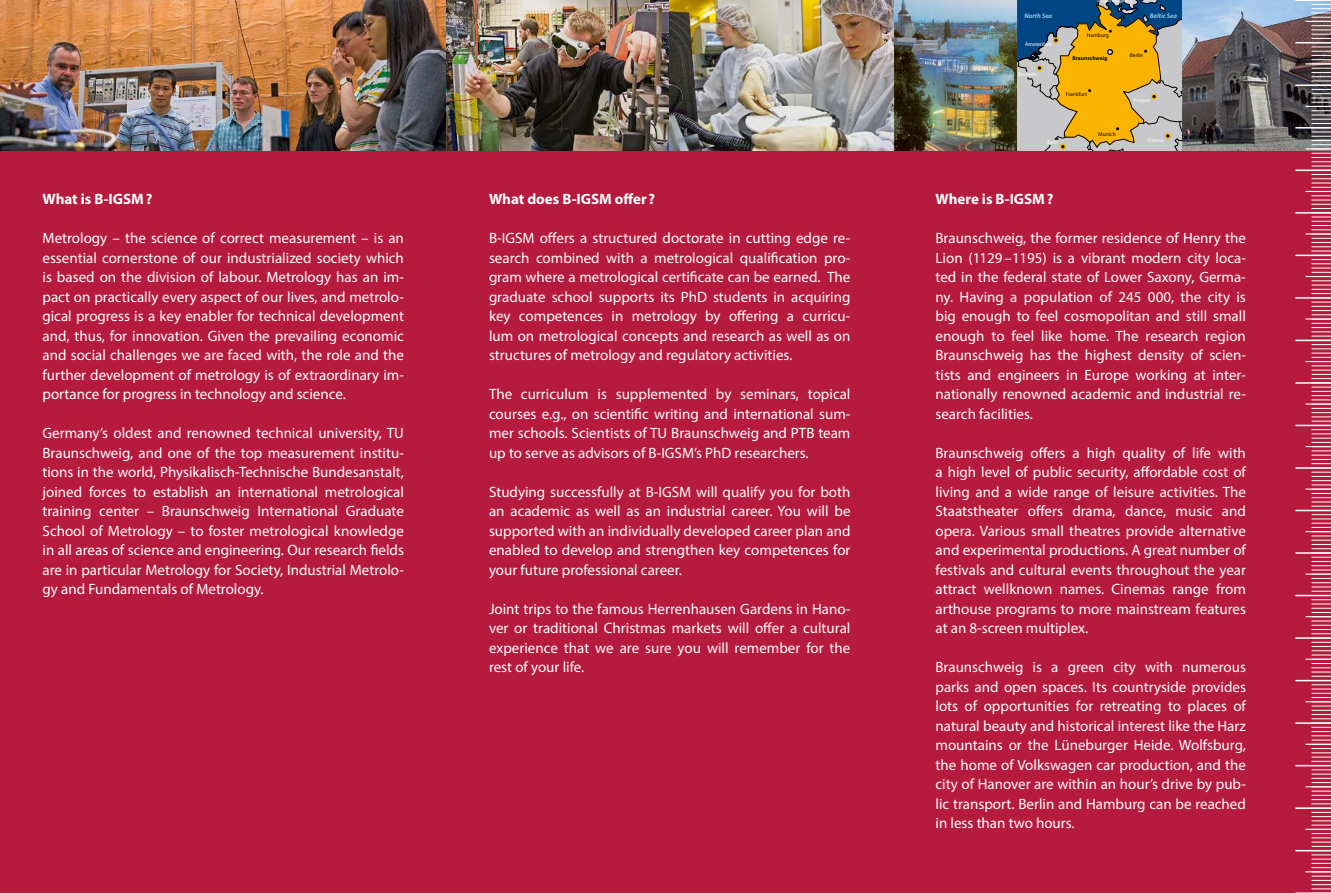
<style>
.page{position:relative;width:1331px;height:893px;background:#b61a3d}
.page>*{position:absolute;margin:0;border:0;box-sizing:border-box;transform-origin:0 0}
.t1{font:15px/19.5px "Myriad Pro";color:#fff;text-align:justify}
.t2{font:700 15px "Myriad Pro";color:#fff}
.t3{font:italic 600 6.75px "Myriad Pro";color:#a3d3f2}
.t4{font:5.55px "Myriad Pro";color:#fff}
.t5{font:5.55px "Myriad Pro";color:#13080b}
.t6{font:700 5.55px "Myriad Pro";color:#13080b}
</style>
<div class="page">
<img style="left:674px;top:0;width:343px;height:150px">
<svg style="left:1017px;top:0;width:165px;height:150px;background:#ad9e66"></svg>
<div style="left:1021px;top:72px;width:14px;height:5px;background:#c8c8ca"></div>
<div style="left:1046px;top:140px;width:13px;height:5px;background:#c8c8ca"></div>
<img style="left:1182px;top:0;width:123px;height:150px">
<hr style="left:1295px;top:892px;width:36px;height:1px;background:#fff">
<hr style="left:1295px;top:850px;width:36px;height:1px;background:#fff">
<hr style="left:1295px;top:807px;width:36px;height:2px;background:#fff">
<hr style="left:1295px;top:765px;width:36px;height:1px;background:#fff">
<hr style="left:1295px;top:722px;width:36px;height:2px;background:#fff">
<hr style="left:1295px;top:680px;width:36px;height:1px;background:#fff">
<hr style="left:1295px;top:637px;width:36px;height:2px;background:#fff">
<hr style="left:1295px;top:595px;width:36px;height:1px;background:#fff">
<hr style="left:1295px;top:552px;width:36px;height:2px;background:#fff">
<hr style="left:1295px;top:510px;width:36px;height:1px;background:#fff">
<hr style="left:1295px;top:467px;width:36px;height:2px;background:#fff">
<hr style="left:1295px;top:425px;width:36px;height:1px;background:#fff">
<hr style="left:1295px;top:382px;width:36px;height:2px;background:#fff">
<hr style="left:1295px;top:340px;width:36px;height:1px;background:#fff">
<hr style="left:1295px;top:297px;width:36px;height:2px;background:#fff">
<hr style="left:1295px;top:255px;width:36px;height:1px;background:#fff">
<hr style="left:1295px;top:212px;width:36px;height:2px;background:#fff">
<hr style="left:1295px;top:170px;width:36px;height:1px;background:#fff">
<hr style="left:1295px;top:127px;width:36px;height:2px;background:#fff">
<hr style="left:1295px;top:85px;width:36px;height:1px;background:#fff">
<hr style="left:1295px;top:42px;width:36px;height:1px;background:#fff">
<hr style="left:1295px;top:0;width:36px;height:1px;background:#fff">
<svg style="left:1305px;top:1px;width:26px;height:892px"></svg>
<img style="left:0;top:0;width:674px;height:150px">
<p class="t2" style="left:43px;top:189px;width:111px">What is B-IGSM?</p>
<p class="t1" style="left:43px;top:228px;width:363px">Metrology – the science of correct measurement – is an essential cornerstone of our industrialized society which is based on the division of labour. Metrology has an im&shy;pact on practically every aspect of our lives, and metrolo&shy;gical progress is a key enabler for technical development and, thus, for innovation. Given the prevailing economic and social challenges we are faced with, the role and the further development of metrology is of extraordinary im&shy;portance for progress in technology and science.</p>
<p class="t1" style="left:43px;top:423px;width:363px">Germany’s oldest and renowned technical university, TU Braunschweig, and one of the top measurement institu&shy;tions in the world, Physikalisch-Technische Bundesanstalt, joined forces to establish an international metrological training center – Braunschweig International Graduate School of Metrology – to foster metrological knowledge in all areas of science and engineering. Our research fields are in particular Metrology for Society, Industrial Metrolo&shy;gy and Fundamentals of Metrology.</p>
<p class="t2" style="left:489px;top:189px;width:168px">What does B-IGSM offer ?</p>
<p class="t1" style="left:489px;top:228px;width:363px">B-IGSM offers a structured doctorate in cutting edge re&shy;search combined with a metrological qualification pro&shy;gram where a metrological certificate can be earned. The graduate school supports its PhD students in acquiring key competences in metrology by offering a curricu&shy;lum on metrological concepts and research as well as on structures of metrology and regulatory activities.</p>
<p class="t1" style="left:489px;top:384px;width:363px">The curriculum is supplemented by seminars, topical courses e.g., on scientific writing and international sum&shy;mer schools. Scientists of TU Braunschweig and PTB team up to serve as advisors of B-IGSM’s PhD researchers.</p>
<p class="t1" style="left:489px;top:482px;width:363px">Studying successfully at B-IGSM will qualify you for both an academic as well as an industrial career. You will be supported with an individually developed career plan and enabled to develop and strengthen key competences for your future professional career.</p>
<p class="t1" style="left:489px;top:599px;width:363px">Joint trips to the famous Herrenhausen Gardens in Hano&shy;ver or traditional Christmas markets will offer a cultural experience that we are sure you will remember for the rest of your life.</p>
<p class="t4" style="left:1098px;top:-3px;width:32px">Copenhagen</p>
<p class="t3" style="left:1024px;top:11px;width:29px">North Sea</p>
<p class="t3" style="left:1150px;top:11px;width:29px">Baltic Sea</p>
<p class="t6" style="left:1072px;top:54px;width:36px">Braunschweig</p>
<p class="t5" style="left:1087px;top:32px;width:24px">Hamburg</p>
<p class="t4" style="left:1025px;top:41px;width:29px">Amsterdam</p>
<p class="t4" style="left:1018px;top:71px;width:20px">Brussels</p>
<p class="t5" style="left:1130px;top:52px;width:15px">Berlin</p>
<p class="t5" style="left:1066px;top:91px;width:23px">Frankfurt</p>
<p class="t4" style="left:1047px;top:139px;width:12px">Bern</p>
<p class="t5" style="left:1098px;top:130px;width:19px">Munich</p>
<p class="t4" style="left:1133px;top:97px;width:18px">Prague</p>
<p class="t4" style="left:1147px;top:136px;width:18px">Vienna</p>
<p class="t2" style="left:935px;top:189px;width:120px">Where is B-IGSM?</p>
<p class="t1" style="left:935px;top:228px;width:312px">Braunschweig, the former residence of Henry the Lion (1129–1195) is a vibrant modern city loca&shy;ted in the federal state of Lower Saxony, Germa&shy;ny. Having a population of 245 000, the city is big enough to feel cosmopolitan and still small enough to feel like home. The research region Braunschweig has the highest density of scien&shy;tists and engineers in Europe working at inter&shy;nationally renowned academic and industrial re&shy;search facilities.</p>
<p class="t1" style="left:935px;top:443px;width:312px">Braunschweig offers a high quality of life with a high level of public security, affordable cost of living and a wide range of leisure activities. The Staatstheater offers drama, dance, music and opera. Various small theatres provide alternative and experimental productions. A great number of festivals and cultural events throughout the year attract wellknown names. Cinemas range from arthouse programs to more mainstream features at an 8-screen multiplex.</p>
<p class="t1" style="left:935px;top:657px;width:312px">Braunschweig is a green city with numerous parks and open spaces. Its countryside provides lots of opportunities for retreating to places of natural beauty and historical interest like the Harz mountains or the Lüneburger Heide. Wolfsburg, the home of Volkswagen car production, and the city of Hanover are within an hour’s drive by pub&shy;lic transport. Berlin and Hamburg can be reached in less than two hours.</p>
</div>
